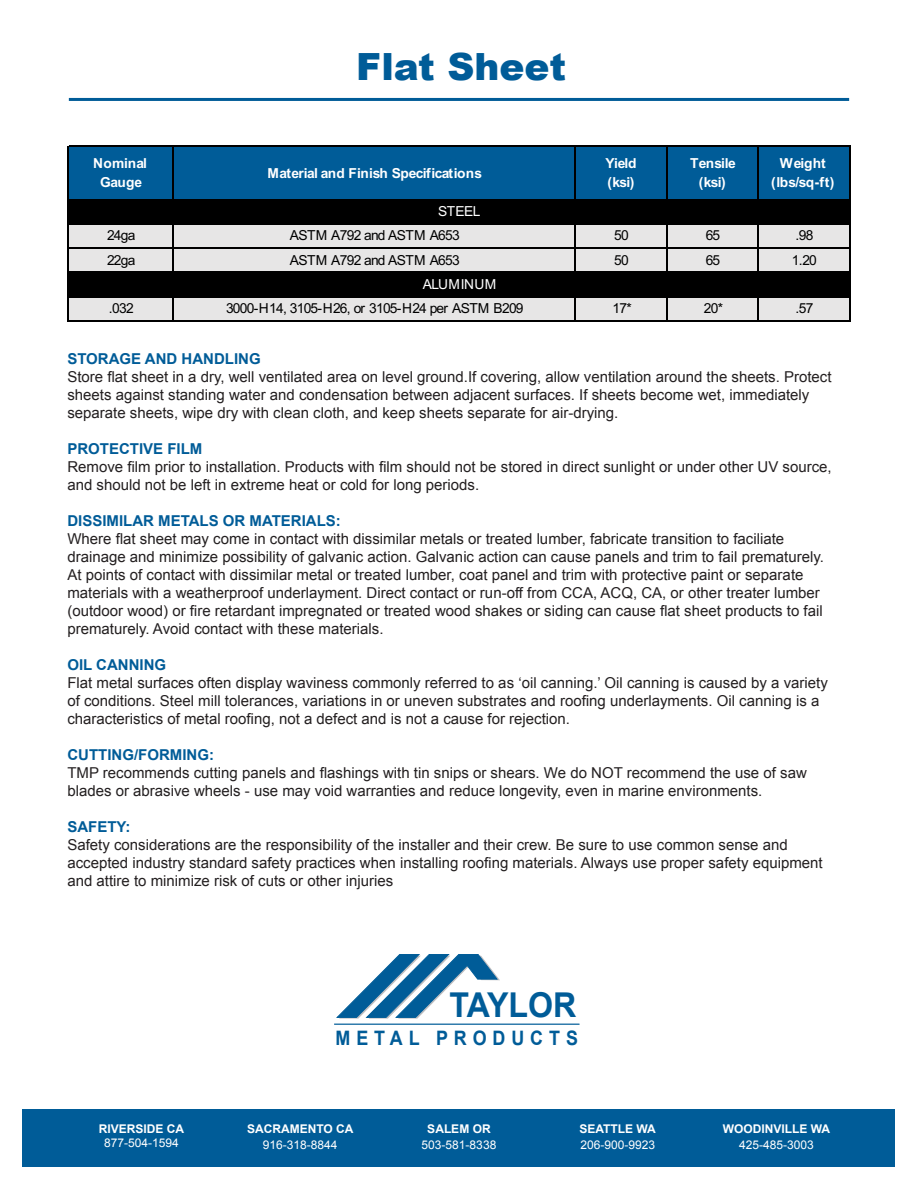
<style>
.page{position:relative;width:918px;height:1188px;background:#fff}
.page>*{position:absolute;margin:0;border:0;box-sizing:border-box;transform-origin:0 0}
.t1{font:900 37.5px "Arial";color:#005c98}
.t2{font:700 34.2px "Arial";color:#005c98;scale:.94 1}
.t3{font:700 19.95px "Arial";letter-spacing:.33em;color:#005c98;scale:.9 1}
.t4{font:15px/18px "Arial";color:#231f20}
.t5{font:700 15px "Arial";color:#005c98}
.t6{font:13.8px "Arial";letter-spacing:-.055em;color:#000}
.t7{font:700 13.8px/19px "Arial";letter-spacing:-.03em;color:#fff;text-align:center}
.t8{font:700 13.8px/19px "Arial";letter-spacing:.015em;color:#fff;text-align:center}
.t9{font:700 13.8px/19px "Arial";color:#fff;text-align:center}
.t10{font:700 13.8px/19px "Arial";letter-spacing:-.05em;color:#fff}
.t11{font:13.8px "Arial";letter-spacing:.03em;color:#fff}
.t12{font:13.8px "Arial";letter-spacing:-.03em;color:#fff}
.t13{font:12px "Arial";color:#fff}
.t14{font:700 12px "Arial";color:#fff}
</style>
<div class="page">
<div style="left:69px;top:146px;width:782px;height:57px;background:#005c98"></div>
<div style="left:22px;top:1109px;width:874px;height:57px;background:#005c98"></div>
<hr style="left:69px;top:98px;width:780px;height:3px;background:#005c98">
<svg style="left:337px;top:954px;width:163px;height:65px"></svg>
<hr style="left:334px;top:1024px;width:245px;height:1px;background:#005c98">
<div style="left:69px;top:199px;width:782px;height:26px;background:#000"></div>
<div style="left:69px;top:223px;width:782px;height:50px;background:#e7e6e6"></div>
<div style="left:69px;top:271px;width:782px;height:26px;background:#000"></div>
<div style="left:69px;top:296px;width:782px;height:26px;background:#e7e6e6"></div>
<hr style="left:173px;top:147px;width:1px;height:54px;background:#000">
<hr style="left:575px;top:147px;width:1px;height:54px;background:#000">
<hr style="left:666px;top:147px;width:2px;height:54px;background:#000">
<hr style="left:757px;top:147px;width:2px;height:54px;background:#000">
<hr style="left:173px;top:225px;width:1px;height:48px;background:#000">
<hr style="left:575px;top:225px;width:1px;height:48px;background:#000">
<hr style="left:666px;top:225px;width:2px;height:48px;background:#000">
<hr style="left:757px;top:225px;width:2px;height:48px;background:#000">
<hr style="left:67px;top:146px;width:2px;height:176px;background:#000">
<svg style="left:173px;top:297px;width:1px;height:23px"></svg>
<svg style="left:575px;top:297px;width:1px;height:23px"></svg>
<hr style="left:666px;top:297px;width:2px;height:25px;background:#000">
<hr style="left:757px;top:297px;width:2px;height:25px;background:#000">
<hr style="left:849px;top:147px;width:2px;height:175px;background:#000">
<hr style="left:69px;top:146px;width:782px;height:1px;background:#000">
<hr style="left:69px;top:223px;width:782px;height:2px;background:#000">
<hr style="left:69px;top:247px;width:782px;height:2px;background:#000">
<hr style="left:69px;top:296px;width:782px;height:1px;background:#000">
<hr style="left:69px;top:320px;width:782px;height:2px;background:#000">
<p class="t1" style="left:356px;top:39px;width:212px">Flat Sheet</p>
<p class="t9" style="left:93px;top:154px;width:55px">Nominal<br>Gauge</p>
<p class="t7" style="left:267px;top:164px;width:216px">Material and Finish Specifications</p>
<p class="t10" style="left:606px;top:154px;width:32px">Yield (ksi)</p>
<p class="t7" style="left:690px;top:154px;width:47px">Tensile (ksi)</p>
<p class="t8" style="left:771px;top:154px;width:65px">Weight (lbs/sq-ft)</p>
<p class="t12" style="left:438px;top:202px;width:44px">STEEL</p>
<p class="t6" style="left:107px;top:226px;width:30px">24ga</p>
<p class="t6" style="left:290px;top:226px;width:171px">ASTM A792 and ASTM A653</p>
<p class="t6" style="left:614px;top:226px;width:16px">50</p>
<p class="t6" style="left:706px;top:226px;width:16px">65</p>
<p class="t6" style="left:795px;top:226px;width:20px">.98</p>
<p class="t6" style="left:107px;top:250px;width:30px">22ga</p>
<p class="t6" style="left:290px;top:250px;width:171px">ASTM A792 and ASTM A653</p>
<p class="t6" style="left:614px;top:250px;width:16px">50</p>
<p class="t6" style="left:706px;top:250px;width:16px">65</p>
<p class="t6" style="left:792px;top:250px;width:26px">1.20</p>
<p class="t6" style="left:109px;top:299px;width:26px">.032</p>
<p class="t6" style="left:226px;top:299px;width:299px">3000-H14, 3105-H26, or 3105-H24 per ASTM B209</p>
<p class="t6" style="left:613px;top:299px;width:21px">17*</p>
<p class="t6" style="left:704px;top:299px;width:21px">20*</p>
<p class="t6" style="left:795px;top:299px;width:20px">.57</p>
<p class="t11" style="left:423px;top:274px;width:75px">ALUMINUM</p>
<p class="t5" style="left:67px;top:349px;width:195px">STORAGE AND HANDLING</p>
<p class="t4" style="left:67px;top:368px;width:766px">Store flat sheet in a dry, well ventilated area on level ground.If covering, allow ventilation around the sheets. Protect sheets against standing water and condensation between adjacent surfaces. If sheets become wet, immediately</p>
<p class="t4" style="left:67px;top:404px;width:553px">separate sheets, wipe dry with clean cloth, and keep sheets separate for air-drying.</p>
<p class="t5" style="left:67px;top:439px;width:137px">PROTECTIVE FILM</p>
<p class="t4" style="left:67px;top:458px;width:766px">Remove film prior to installation. Products with film should not be stored in direct sunlight or under other UV source,</p>
<p class="t4" style="left:67px;top:476px;width:413px">and should not be left in extreme heat or cold for long periods.</p>
<p class="t5" style="left:67px;top:511px;width:275px">DISSIMILAR METALS OR MATERIALS:</p>
<p class="t4" style="left:67px;top:530px;width:718px">Where flat sheet may come in contact with dissimilar metals or treated lumber, fabricate transition to faciliate</p>
<p class="t4" style="left:67px;top:548px;width:758px">drainage and minimize possibility of galvanic action. Galvanic action can cause panels and trim to fail prematurely.</p>
<p class="t4" style="left:67px;top:566px;width:738px">At points of contact with dissimilar metal or treated lumber, coat panel and trim with protective paint or separate</p>
<p class="t4" style="left:67px;top:584px;width:754px">materials with a weatherproof underlayment. Direct contact or run-off from CCA, ACQ, CA, or other treater lumber</p>
<p class="t4" style="left:67px;top:602px;width:757px">(outdoor wood) or fire retardant impregnated or treated wood shakes or siding can cause flat sheet products to fail</p>
<p class="t4" style="left:67px;top:620px;width:318px">prematurely. Avoid contact with these materials.</p>
<p class="t5" style="left:67px;top:655px;width:100px">OIL CANNING</p>
<p class="t4" style="left:67px;top:674px;width:762px">Flat metal surfaces often display waviness commonly referred to as ‘oil canning.’ Oil canning is caused by a variety</p>
<p class="t4" style="left:67px;top:692px;width:753px">of conditions. Steel mill tolerances, variations in or uneven substrates and roofing underlayments. Oil canning is a</p>
<p class="t4" style="left:67px;top:710px;width:504px">characteristics of metal roofing, not a defect and is not a cause for rejection.</p>
<p class="t5" style="left:67px;top:745px;width:148px">CUTTING/FORMING:</p>
<p class="t4" style="left:67px;top:764px;width:741px">TMP recommends cutting panels and flashings with tin snips or shears. We do NOT recommend the use of saw</p>
<p class="t4" style="left:67px;top:782px;width:697px">blades or abrasive wheels - use may void warranties and reduce longevity, even in marine environments.</p>
<p class="t5" style="left:67px;top:817px;width:65px">SAFETY:</p>
<p class="t4" style="left:67px;top:836px;width:722px">Safety considerations are the responsibility of the installer and their crew. Be sure to use common sense and</p>
<p class="t4" style="left:67px;top:854px;width:757px">accepted industry standard safety practices when installing roofing materials. Always use proper safety equipment</p>
<p class="t4" style="left:67px;top:872px;width:327px">and attire to minimize risk of cuts or other injuries</p>
<p class="t14" style="left:99px;top:1120px;width:87px">RIVERSIDE CA</p>
<p class="t13" style="left:104px;top:1135px;width:76px">877-504-1594</p>
<p class="t2" style="left:450px;top:983px;width:136px">TAYLOR</p>
<p class="t3" style="left:336px;top:1025px;width:271px">METAL PRODUCTS</p>
<p class="t14" style="left:247px;top:1120px;width:108px">SACRAMENTO CA</p>
<p class="t13" style="left:263px;top:1137px;width:76px">916-318-8844</p>
<p class="t14" style="left:427px;top:1120px;width:65px">SALEM OR</p>
<p class="t13" style="left:422px;top:1137px;width:76px">503-581-8338</p>
<p class="t14" style="left:580px;top:1120px;width:78px">SEATTLE WA</p>
<p class="t13" style="left:580px;top:1137px;width:76px">206-900-9923</p>
<p class="t14" style="left:723px;top:1120px;width:109px">WOODINVILLE WA</p>
<p class="t13" style="left:739px;top:1137px;width:76px">425-485-3003</p>
</div>
